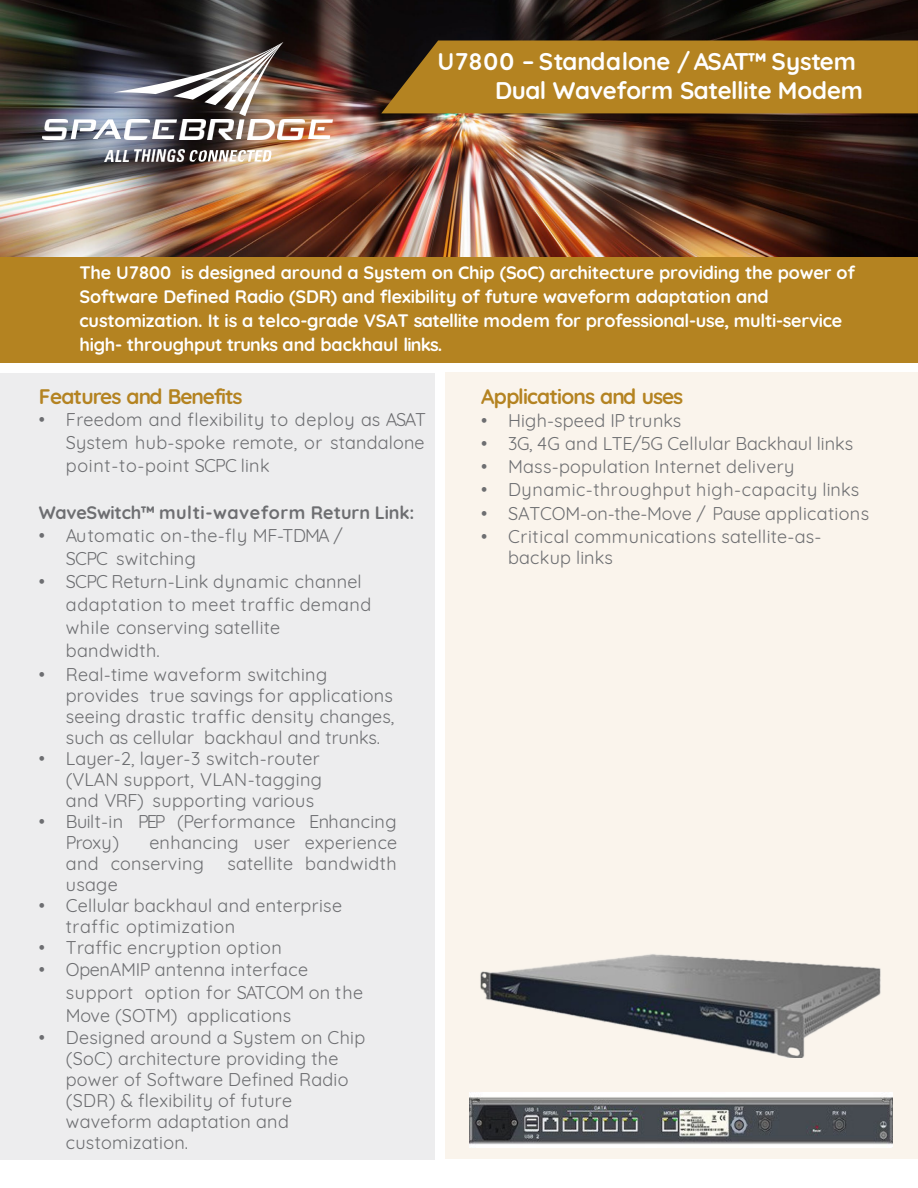
<style>
.page{position:relative;width:918px;height:1188px;background:#fff}
.page>*{position:absolute;margin:0;border:0;box-sizing:border-box;transform-origin:0 0}
.t1{font:700 24px/28.8px "Quicksand";letter-spacing:-.01em;color:#fff;text-align:right}
.t2{font:700 21px "Quicksand";letter-spacing:-.04em;color:#b48321}
.t3{font:18px/21px "Quicksand";letter-spacing:.015em;color:#6d6e71}
.t4{font:700 18px/24px "Quicksand";letter-spacing:-.01em;color:#fff}
.t5{font:18px "Quicksand";letter-spacing:-.01em;color:#6d6e71}
.t6{font:700 18px "Quicksand";color:#6d6e71}
.t7{font:18px "Quicksand";letter-spacing:.035em;color:#6d6e71}
</style>
<div class="page">
<div style="left:446px;top:373px;width:472px;height:786px;background:#faf4ec"></div>
<img style="left:0;top:0;width:918px;height:257px">
<img style="left:284px;top:119px;width:21px;height:20px">
<img style="left:42px;top:119px;width:25px;height:20px">
<img style="left:104px;top:150px;width:24px;height:12px">
<img style="left:134px;top:150px;width:51px;height:12px">
<img style="left:470px;top:1092px;width:423px;height:55px">
<div style="left:0;top:257px;width:918px;height:106px;background:#b48321"></div>
<div style="left:381px;top:40px;width:537px;height:73px;background:#b48321"></div>
<svg style="left:308px;top:119px;width:25px;height:20px"></svg>
<img style="left:71px;top:42px;width:213px;height:97px">
<svg style="left:190px;top:150px;width:81px;height:12px"></svg>
<div style="left:0;top:373px;width:435px;height:786px;background:#ededee"></div>
<img style="left:480px;top:954px;width:401px;height:104px">
<p class="t1" style="left:438px;top:45px;width:427px">U7800 – Standalone /ASAT™ System<br>Dual Waveform Satellite Modem</p>
<p class="t4" style="left:80px;top:259px;width:777px">The U7800 is designed around a System on Chip (SoC) architecture providing the power of Software Defined Radio (SDR) and flexibility of future waveform adaptation and customization. It is a telco-grade VSAT satellite modem for professional-use, multi-service high- throughput trunks and backhaul links.</p>
<p class="t2" style="left:39px;top:380px;width:205px">Features and Benefits</p>
<p class="t3" style="left:66px;top:406px;width:362px;line-height:23px;text-align:justify;text-indent:-27px">• Freedom and flexibility to deploy as ASAT System hub-spoke remote, or standalone point-to-point SCPC link</p>
<p class="t6" style="left:39px;top:497px;width:377px">WaveSwitch™ multi-waveform Return Link:</p>
<p class="t3" style="left:66px;top:523px;width:278px;line-height:22.8px;text-indent:-27px">• Automatic on-the-fly MF-TDMA /<br>SCPC switching</p>
<p class="t3" style="left:66px;top:568px;width:307px;line-height:23px;text-indent:-27px">• SCPC Return-Link dynamic channel adaptation to meet traffic demand while conserving satellite bandwidth.</p>
<p class="t3" style="left:66px;top:662px;width:330px;text-indent:-27px">• Real-time waveform switching provides true savings for applications seeing drastic traffic density changes, such as cellular backhaul and trunks.</p>
<p class="t3" style="left:66px;top:746px;width:258px;text-align:justify;text-indent:-27px">• Layer-2, layer-3 switch-router (VLAN support, VLAN-tagging and VRF) supporting various</p>
<p class="t3" style="left:66px;top:809px;width:332px;text-indent:-27px">• Built-in PEP (Performance Enhancing<br>Proxy)</p>
<p class="t3" style="left:66px;top:830px;width:333px;text-indent:83px">enhancing user experience and conserving</p>
<p class="t3" style="left:228px;top:851px;width:171px">satellite bandwidth</p>
<p class="t3" style="left:66px;top:872px;width:53px">usage</p>
<p class="t3" style="left:66px;top:893px;width:278px;text-indent:-27px">• Cellular backhaul and enterprise traffic optimization</p>
<p class="t7" style="left:39px;top:934px;width:245px">• Traffic encryption option</p>
<p class="t3" style="left:66px;top:956px;width:299px;line-height:23px;text-indent:-27px">• OpenAMIP antenna interface support option for SATCOM on the<br>Move (SOTM) applications</p>
<p class="t3" style="left:66px;top:1025px;width:301px;text-indent:-27px">• Designed around a System on Chip (SoC) architecture providing the power of Software Defined Radio (SDR) &amp; flexibility of future waveform adaptation and customization.</p>
<p class="t2" style="left:481px;top:380px;width:204px">Applications and uses</p>
<p class="t3" style="left:481px;top:408px;width:202px">• High-speed IP trunks</p>
<p class="t3" style="left:481px;top:431px;width:374px">• 3G, 4G and LTE/5G Cellular Backhaul links</p>
<p class="t3" style="left:481px;top:455px;width:315px">• Mass-population Internet delivery</p>
<p class="t3" style="left:481px;top:478px;width:379px">• Dynamic-throughput high-capacity links</p>
<p class="t5" style="left:481px;top:499px;width:390px">• SATCOM-on-the-Move / Pause applications</p>
<p class="t3" style="left:508px;top:524px;width:315px;line-height:21.6px;text-indent:-27px">• Critical communications satellite-as&shy;backup links</p>
</div>
